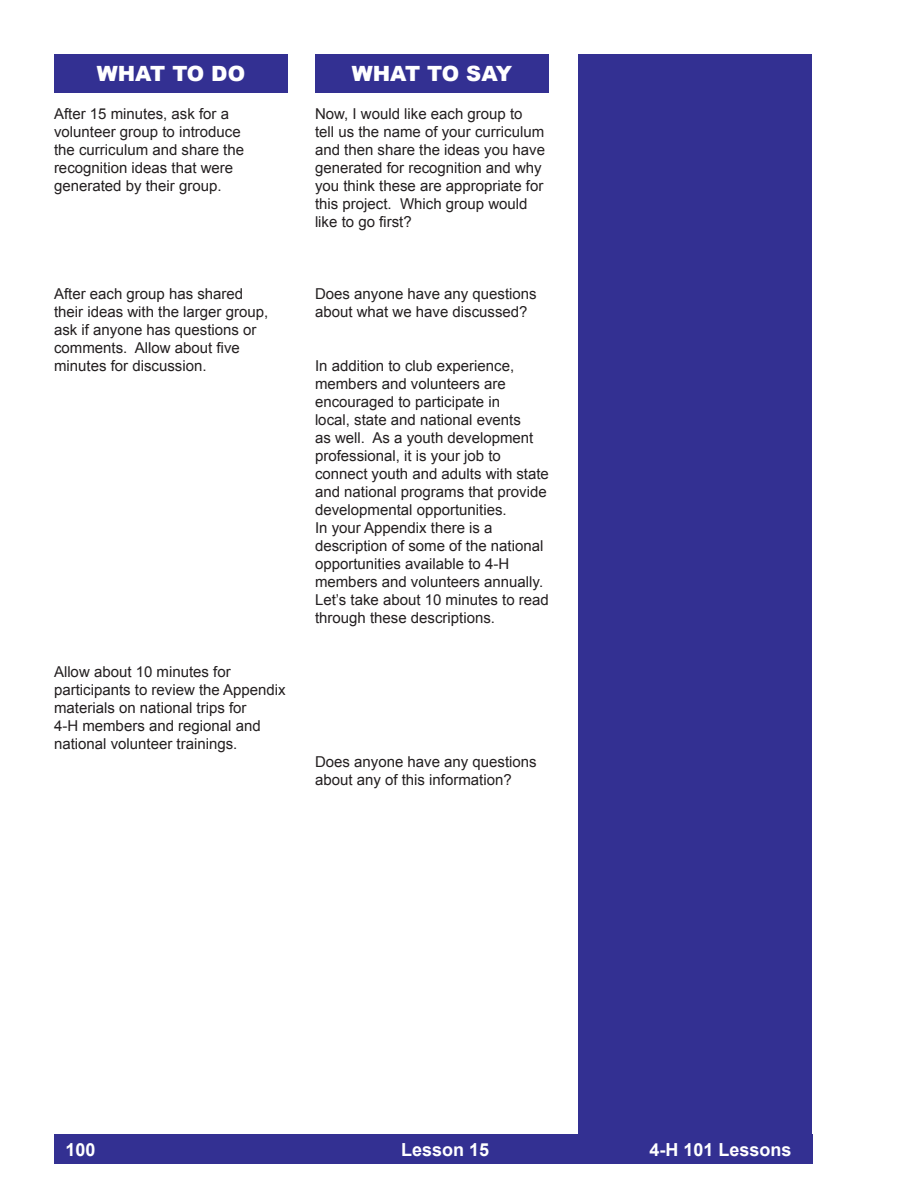
<style>
.page{position:relative;width:918px;height:1188px;background:#fff}
.page>*{position:absolute;margin:0;border:0;box-sizing:border-box;transform-origin:0 0}
.t1{font:900 21px "Arial";color:#fff}
.t2{font:700 18px "Arial";color:#fff}
.t3{font:15px/18px "Arial";color:#231f20}
</style>
<div class="page">
<div style="left:578px;top:54px;width:234px;height:1097px;background:#333092"></div>
<div style="left:54px;top:54px;width:234px;height:38px;background:#333092"></div>
<div style="left:315px;top:54px;width:234px;height:38px;background:#333092"></div>
<div style="left:54px;top:1134px;width:758px;height:29px;background:#333092"></div>
<h1 class="t1" style="left:97px;top:61px;width:150px">WHAT TO DO</h1>
<h1 class="t1" style="left:352px;top:61px;width:162px">WHAT TO SAY</h1>
<p class="t3" style="left:54px;top:105px;width:192px">After 15 minutes, ask for a volunteer group to introduce the curriculum and share the recognition ideas that were generated by their group.</p>
<p class="t3" style="left:54px;top:285px;width:216px">After each group has shared their ideas with the larger group, ask if anyone has questions or comments. Allow about five minutes for discussion.</p>
<p class="t3" style="left:54px;top:663px;width:233px">Allow about 10 minutes for participants to review the Appendix materials on national trips for<br>4-H members and regional and national volunteer trainings.</p>
<p class="t3" style="left:315px;top:105px;width:232px">Now, I would like each group to tell us the name of your curriculum and then share the ideas you have generated for recognition and why you think these are appropriate for this project. Which group would like to go first?</p>
<p class="t3" style="left:315px;top:285px;width:223px">Does anyone have any questions about what we have discussed?</p>
<p class="t3" style="left:315px;top:357px;width:236px">In addition to club experience, members and volunteers are encouraged to participate in<br>local, state and national events<br>as well. As a youth development professional, it is your job to connect youth and adults with state and national programs that provide developmental opportunities.<br>In your Appendix there is a description of some of the national opportunities available to 4-H members and volunteers annually.<br>Let’s take about 10 minutes to read through these descriptions.</p>
<p class="t3" style="left:315px;top:753px;width:223px">Does anyone have any questions about any of this information?</p>
<p class="t2" style="left:66px;top:1140px;width:32px">100</p>
<p class="t2" style="left:401px;top:1140px;width:90px">Lesson 15</p>
<p class="t2" style="left:650px;top:1140px;width:144px">4-H 101 Lessons</p>
</div>
